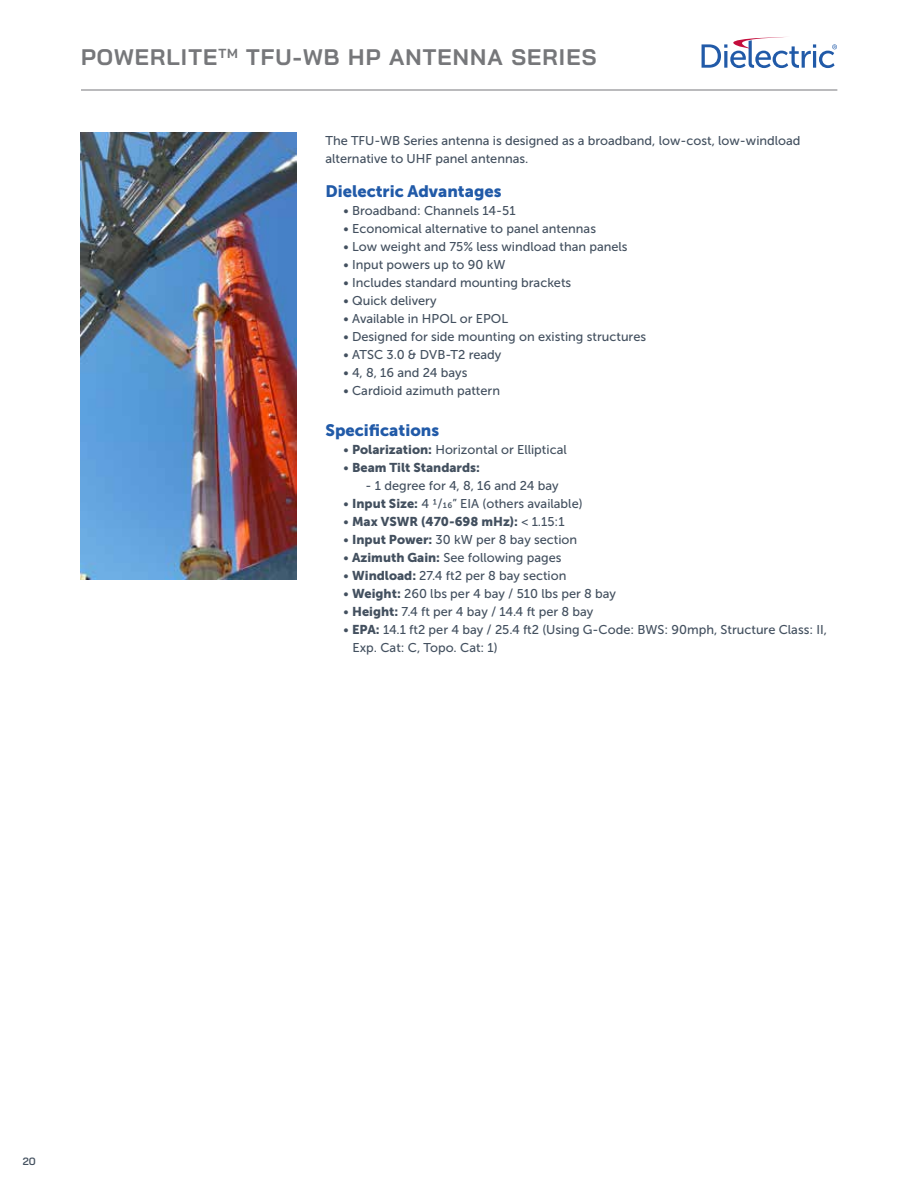
<style>
.page{position:relative;width:918px;height:1188px;background:#fff}
.page>*{position:absolute;margin:0;border:0;box-sizing:border-box;transform-origin:0 0}
.t1{font:700 22.5px "Bai Jamjuree";letter-spacing:.05em;color:#76777a}
.t2{font:16.5px "Museo Sans 900";color:#215aa8}
.t3{font:12.75px/18px "Museo Sans 500";color:#43505f}
.t4{font:12.75px "Museo Sans 900";color:#43505f}
.t5{font:600 10.5px "Bai Jamjuree";color:#43505f}
.s1{font-family:"Museo Sans 900"}
.s2{font-family:"Museo Sans 500"}
</style>
<div class="page">
<hr style="left:81px;top:90px;width:756px;height:1px;background:#76777a">
<svg style="left:702px;top:37px;width:135px;height:31px"></svg>
<img style="left:81px;top:133px;width:215px;height:447px">
<h1 class="t1" style="left:81px;top:44px;width:517px">POWERLITE<sup>TM</sup> TFU-WB HP ANTENNA SERIES</h1>
<p class="t3" style="left:325px;top:131px;width:477px">The TFU-WB Series antenna is designed as a broadband, low-cost, low-windload alternative to UHF panel antennas.</p>
<p class="t2" style="left:326px;top:182px;width:178px">Dielectric Advantages</p>
<p class="t3" style="left:344px;top:202px;width:174px">• Broadband: Channels 14-51</p>
<p class="t3" style="left:344px;top:220px;width:254px">• Economical alternative to panel antennas</p>
<p class="t3" style="left:344px;top:238px;width:286px">• Low weight and 75% less windload than panels</p>
<p class="t3" style="left:344px;top:256px;width:163px">• Input powers up to 90 kW</p>
<p class="t3" style="left:344px;top:274px;width:229px">• Includes standard mounting brackets</p>
<p class="t3" style="left:344px;top:292px;width:95px">• Quick delivery</p>
<p class="t3" style="left:344px;top:310px;width:166px">• Available in HPOL or EPOL</p>
<p class="t3" style="left:344px;top:328px;width:304px">• Designed for side mounting on existing structures</p>
<p class="t3" style="left:344px;top:346px;width:159px">• ATSC 3.0 &amp; DVB-T2 ready</p>
<p class="t3" style="left:344px;top:364px;width:125px">• 4, 8, 16 and 24 bays</p>
<p class="t3" style="left:344px;top:382px;width:158px">• Cardioid azimuth pattern</p>
<p class="t2" style="left:326px;top:421px;width:115px">Specifications</p>
<p class="t3" style="left:344px;top:440px;width:225px">• <span class="s1">Polarization:</span> Horizontal or Elliptical</p>
<p class="t4" style="left:344px;top:460px;width:138px"><span class="s2">•</span> Beam Tilt Standards:</p>
<p class="t3" style="left:366px;top:476px;width:195px">- 1 degree for 4, 8, 16 and 24 bay</p>
<p class="t3" style="left:344px;top:494px;width:241px">• <span class="s1">Input Size:</span> 4 1/16” EIA (others available)</p>
<p class="t4" style="left:344px;top:514px;width:222px"><span class="s2">•</span> Max VSWR (470-698 mHz): <span class="s2">&lt; 1.15:1</span></p>
<p class="t3" style="left:344px;top:530px;width:235px">• <span class="s1">Input Power:</span> 30 kW per 8 bay section</p>
<p class="t3" style="left:344px;top:548px;width:219px">• <span class="s1">Azimuth Gain:</span> See following pages</p>
<p class="t3" style="left:344px;top:566px;width:224px">• <span class="s1">Windload:</span> 27.4 ft2 per 8 bay section</p>
<p class="t3" style="left:344px;top:584px;width:274px">• <span class="s1">Weight:</span> 260 lbs per 4 bay / 510 lbs per 8 bay</p>
<p class="t3" style="left:344px;top:602px;width:251px">• <span class="s1">Height:</span> 7.4 ft per 4 bay / 14.4 ft per 8 bay</p>
<p class="t3" style="left:353px;top:620px;width:476px;text-indent:-9px">• <span class="s1">EPA:</span> 14.1 ft2 per 4 bay / 25.4 ft2 (Using G-Code: BWS: 90mph, Structure Class: II,<br>Exp. Cat: C, Topo. Cat: 1)</p>
<p class="t5" style="left:23px;top:1156px;width:15px">20</p>
</div>
